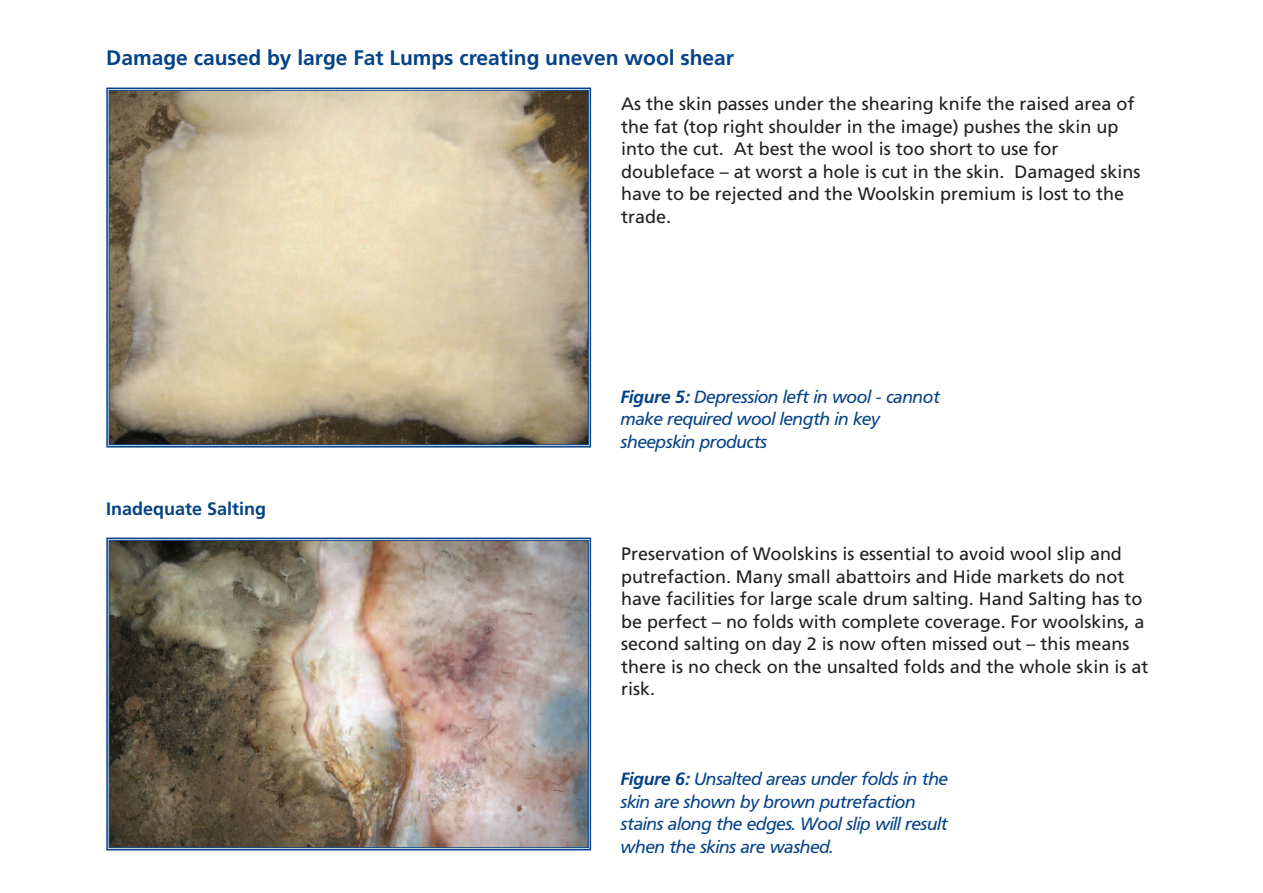
<style>
.page{position:relative;width:1263px;height:893px;background:#fff}
.page>*{position:absolute;margin:0;border:0;box-sizing:border-box;transform-origin:0 0}
.t1{font:700 21px "Frutiger";color:#054286}
.t2{font:18px/22.5px "Frutiger";color:#231f20}
.t3{font:700 18px "Frutiger";color:#054286}
.t4{font:16.5px/22.5px "Fruti K";color:#054286}
.s1{font-family:"Fruti KHF"}
</style>
<div class="page">
<img style="left:111px;top:92px;width:476px;height:351px">
<div style="left:106px;top:88px;width:485px;height:360px;border:2px solid #054286"></div>
<img style="left:111px;top:542px;width:476px;height:304px">
<div style="left:106px;top:538px;width:485px;height:312px;border:2px solid #054286"></div>
<div style="left:109px;top:540px;width:480px;height:308px;border:1px solid #054286"></div>
<p class="t1" style="left:106px;top:49px;width:629px">Damage caused by large Fat Lumps creating uneven wool shear</p>
<p class="t2" style="left:621px;top:94px;width:521px">As the skin passes under the shearing knife the raised area of the fat (top right shoulder in the image) pushes the skin up into the cut. At best the wool is too short to use for doubleface – at worst a hole is cut in the skin. Damaged skins have to be rejected and the Woolskin premium is lost to the trade.</p>
<p class="t3" style="left:106px;top:502px;width:161px">Inadequate Salting</p>
<p class="t4" style="left:621px;top:386px;width:321px"><span class="s1">Figure 5:</span> Depression left in wool - cannot make required wool length in key sheepskin products</p>
<p class="t2" style="left:621px;top:544px;width:529px">Preservation of Woolskins is essential to avoid wool slip and putrefaction. Many small abattoirs and Hide markets do not have facilities for large scale drum salting. Hand Salting has to be perfect – no folds with complete coverage. For woolskins, a second salting on day 2 is now often missed out – this means there is no check on the unsalted folds and the whole skin is at risk.</p>
<p class="t4" style="left:621px;top:768px;width:329px"><span class="s1">Figure 6:</span> Unsalted areas under folds in the skin are shown by brown putrefaction stains along the edges. Wool slip will result when the skins are washed.</p>
</div>
